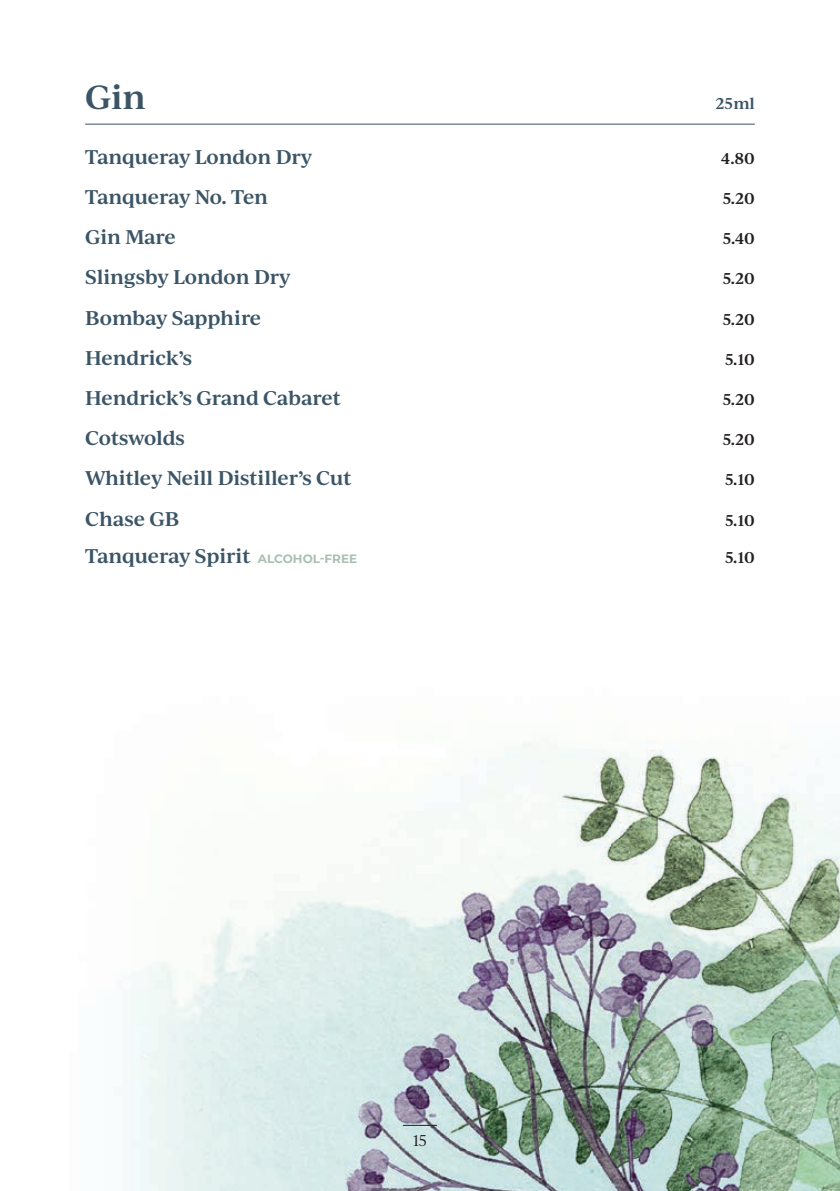
<style>
.page{position:relative;width:840px;height:1191px;background:#fff}
.page>*{position:absolute;margin:0;border:0;box-sizing:border-box;transform-origin:0 0}
.t1{font:600 32px "Ivy Journal";color:#3b5566}
.t2{font:600 19px "Ivy Journal";letter-spacing:-.01em;color:#3b5566}
.t3{font:600 15px "Ivy Journal";color:#231f20}
.t4{font:600 15px "Ivy Journal";color:#3b5566}
.t5{font:15px "Ivy Journal";color:#231f20}
.s1{font-family:"Montserrat";font-weight:700;font-size:12px;color:#a9c0b2}
</style>
<div class="page">
<img style="left:130px;top:740px;width:709px;height:451px">
<hr style="left:403px;top:1124px;width:34px;height:1px;background:#231f20">
<hr style="left:85px;top:124px;width:669px;height:1px;background:#3b5566">
<h1 class="t1" style="left:85px;top:74px;width:62px">Gin</h1>
<p class="t4" style="left:715px;top:93px;width:41px">25ml</p>
<p class="t2" style="left:85px;top:143px;width:228px">Tanqueray London Dry</p>
<p class="t3" style="left:720px;top:147px;width:36px">4.80</p>
<p class="t2" style="left:85px;top:183px;width:184px">Tanqueray No. Ten</p>
<p class="t3" style="left:722px;top:187px;width:34px">5.20</p>
<p class="t2" style="left:85px;top:223px;width:92px">Gin Mare</p>
<p class="t3" style="left:722px;top:227px;width:33px">5.40</p>
<p class="t2" style="left:85px;top:263px;width:207px">Slingsby London Dry</p>
<p class="t3" style="left:722px;top:268px;width:34px">5.20</p>
<p class="t2" style="left:85px;top:303px;width:177px">Bombay Sapphire</p>
<p class="t3" style="left:722px;top:308px;width:34px">5.20</p>
<p class="t2" style="left:85px;top:344px;width:108px">Hendrick’s</p>
<p class="t3" style="left:724px;top:348px;width:31px">5.10</p>
<p class="t2" style="left:85px;top:384px;width:257px">Hendrick’s Grand Cabaret</p>
<p class="t3" style="left:722px;top:388px;width:34px">5.20</p>
<p class="t2" style="left:85px;top:424px;width:101px">Cotswolds</p>
<p class="t3" style="left:722px;top:428px;width:34px">5.20</p>
<p class="t2" style="left:85px;top:464px;width:268px">Whitley Neill Distiller’s Cut</p>
<p class="t3" style="left:724px;top:469px;width:31px">5.10</p>
<p class="t2" style="left:85px;top:504px;width:95px">Chase GB</p>
<p class="t3" style="left:724px;top:509px;width:31px">5.10</p>
<p class="t2" style="left:85px;top:541px;width:273px">Tanqueray Spirit <span class="s1">ALCOHOL-FREE</span></p>
<p class="t3" style="left:724px;top:546px;width:31px">5.10</p>
<p class="t5" style="left:412px;top:1129px;width:16px">15</p>
</div>
